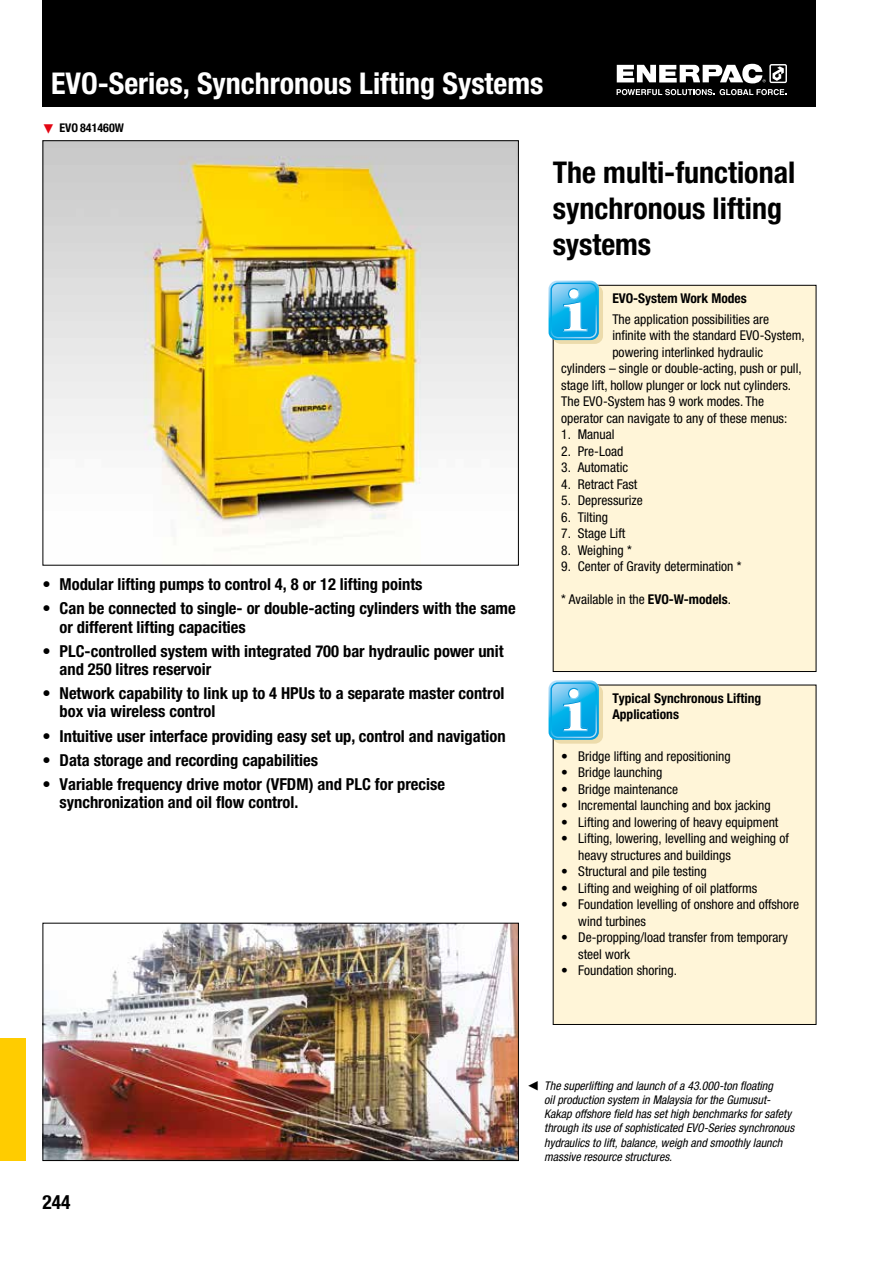
<style>
.page{position:relative;width:893px;height:1263px;background:#fff}
.page>*{position:absolute;margin:0;border:0;box-sizing:border-box;transform-origin:0 0}
.t1{font:700 condensed 30px/36px "Helvetica Neue LTW1 G";color:#000}
.t2{font:700 condensed 30px "Helvetica Neue LTW1 G";color:#fff}
.t3{font:700 condensed 19.5px "Helvetica Neue LTW1 G";color:#000}
.t4{font:700 condensed 16.5px/18px "Helvetica Neue LTW1 G";color:#000}
.t5{font:condensed 13.5px/16.5px "Helvetica Neue LTW1 G";color:#000}
.t6{font:700 condensed 13.5px/16.5px "Helvetica Neue LTW1 G";color:#000}
.t7{font:italic condensed 12px/14.2px "Helvetica Neue LTW1 G";color:#000}
.t8{font:700 condensed 12px "Helvetica Neue LTW1 G";color:#000}
.s1{color:#e30613}
.s2{font-weight:700}
</style>
<div class="page">
<div style="left:43px;top:0;width:773px;height:106px;background:#000"></div>
<svg style="left:617px;top:89px;width:97px;height:6px"></svg>
<svg style="left:720px;top:89px;width:66px;height:6px"></svg>
<svg style="left:617px;top:64px;width:170px;height:19px"></svg>
<div style="left:0;top:1039px;width:26px;height:122px;background:#fc0"></div>
<img style="left:45px;top:142px;width:472px;height:408px">
<img style="left:45px;top:925px;width:472px;height:234px">
<div style="left:43px;top:923px;width:476px;height:238px;border:1px solid #000"></div>
<div style="left:553px;top:685px;width:263px;height:339px;background:#fff5d8"></div>
<div style="left:553px;top:285px;width:263px;height:386px;background:#fff5d8"></div>
<div style="left:553px;top:285px;width:263px;height:387px;border:1px solid #000"></div>
<div style="left:553px;top:684px;width:50px;height:60px;background:#ecdbab;border-radius:8px"></div>
<svg style="left:549px;top:680px;width:50px;height:60px;background:#4bbeeb"></svg>
<div style="left:553px;top:284px;width:50px;height:60px;background:#ecdbab;border-radius:8px"></div>
<svg style="left:549px;top:281px;width:50px;height:59px;background:#49bdeb"></svg>
<h1 class="t2" style="left:51px;top:65px;width:494px">EVO-Series, Synchronous Lifting Systems</h1>
<p class="t8" style="left:43px;top:120px;width:83px"><span class="s1">▼</span> EVO 841460W</p>
<p class="t4" style="left:43px;top:575px;width:382px">• Modular lifting pumps to control 4, 8 or 12 lifting points</p>
<p class="t4" style="left:60px;top:600px;width:458px;text-indent:-17px">• Can be connected to single- or double-acting cylinders with the same or different lifting capacities</p>
<p class="t4" style="left:60px;top:642px;width:446px;text-indent:-17px">• PLC-controlled system with integrated 700 bar hydraulic power unit and 250 litres reservoir</p>
<p class="t4" style="left:60px;top:684px;width:446px;text-indent:-17px">• Network capability to link up to 4 HPUs to a separate master control box via wireless control</p>
<p class="t4" style="left:43px;top:727px;width:465px">• Intuitive user interface providing easy set up, control and navigation</p>
<p class="t4" style="left:43px;top:751px;width:277px">• Data storage and recording capabilities</p>
<p class="t4" style="left:60px;top:775px;width:387px;text-indent:-17px">• Variable frequency drive motor (VFDM) and PLC for precise synchronization and oil flow control.</p>
<h1 class="t1" style="left:553px;top:154px;width:244px">The multi-functional synchronous lifting systems</h1>
<p class="t6" style="left:612px;top:290px;width:136px">EVO-System Work Modes</p>
<p class="t5" style="left:612px;top:311px;width:158px">The application possibilities are</p>
<p class="t5" style="left:612px;top:327px;width:194px">infinite with the standard EVO-System,</p>
<p class="t5" style="left:612px;top:344px;width:152px">powering interlinked hydraulic</p>
<p class="t5" style="left:561px;top:360px;width:242px">cylinders – single or double-acting, push or pull,</p>
<p class="t5" style="left:561px;top:377px;width:231px">stage lift, hollow plunger or lock nut cylinders.</p>
<p class="t5" style="left:561px;top:393px;width:204px">The EVO-System has 9 work modes. The</p>
<p class="t5" style="left:561px;top:410px;width:228px">operator can navigate to any of these menus:</p>
<p class="t5" style="left:561px;top:426px;width:55px">1. Manual</p>
<p class="t5" style="left:561px;top:443px;width:63px">2. Pre-Load</p>
<p class="t5" style="left:561px;top:459px;width:68px">3. Automatic</p>
<p class="t5" style="left:561px;top:476px;width:78px">4. Retract Fast</p>
<p class="t5" style="left:561px;top:492px;width:83px">5. Depressurize</p>
<p class="t5" style="left:561px;top:509px;width:48px">6. Tilting</p>
<p class="t5" style="left:561px;top:525px;width:66px">7. Stage Lift</p>
<p class="t5" style="left:561px;top:542px;width:72px">8. Weighing *</p>
<p class="t5" style="left:561px;top:558px;width:182px">9. Center of Gravity determination *</p>
<p class="t5" style="left:561px;top:591px;width:171px">* Available in the <span class="s2">EVO-W-models</span>.</p>
<p class="t6" style="left:612px;top:690px;width:150px">Typical Synchronous Lifting<br>Applications</p>
<p class="t5" style="left:561px;top:748px;width:171px">• Bridge lifting and repositioning</p>
<p class="t5" style="left:561px;top:764px;width:103px">• Bridge launching</p>
<p class="t5" style="left:561px;top:781px;width:118px">• Bridge maintenance</p>
<p class="t5" style="left:561px;top:797px;width:211px">• Incremental launching and box jacking</p>
<p class="t5" style="left:561px;top:814px;width:219px">• Lifting and lowering of heavy equipment</p>
<p class="t5" style="left:578px;top:830px;width:212px;text-indent:-17px">• Lifting, lowering, levelling and weighing of heavy structures and buildings</p>
<p class="t5" style="left:561px;top:863px;width:147px">• Structural and pile testing</p>
<p class="t5" style="left:561px;top:880px;width:198px">• Lifting and weighing of oil platforms</p>
<p class="t5" style="left:578px;top:896px;width:222px;text-indent:-17px">• Foundation levelling of onshore and offshore wind turbines</p>
<p class="t5" style="left:578px;top:929px;width:211px;text-indent:-17px">• De-propping/load transfer from temporary steel work</p>
<p class="t5" style="left:561px;top:962px;width:117px">• Foundation shoring.</p>
<h2 class="t3" style="left:43px;top:1190px;width:30px">244</h2>
<p class="t7" style="left:544px;top:1078px;width:252px;text-indent:-17px">◀ The superlifting and launch of a 43.000-ton floating<br>oil production system in Malaysia for the Gumusut-Kakap offshore field has set high benchmarks for safety through its use of sophisticated EVO-Series synchronous hydraulics to lift, balance, weigh and smoothly launch massive resource structures.</p>
</div>
